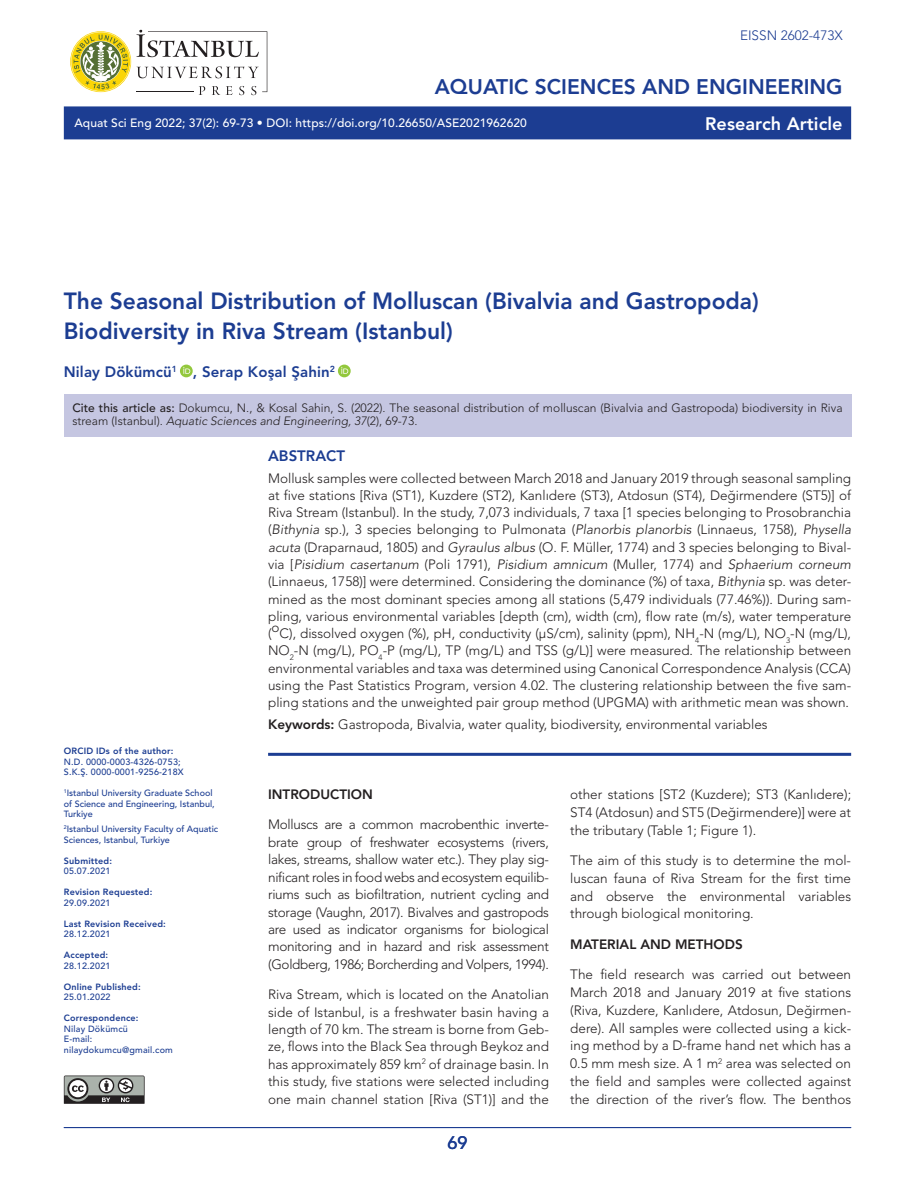
<style>
.page{position:relative;width:915px;height:1191px;background:#fff}
.page>*{position:absolute;margin:0;border:0;box-sizing:border-box;transform-origin:0 0}
.t1{font:800 23.25px/30px "Avenir LT Std";color:#1c3d92}
.t2{font:800 21px "Avenir LT Std";color:#1c3d92}
.t3{font:800 18px "Avenir LT Std";letter-spacing:.005em;color:#fff}
.t4{font:500 18px "Avenir LT Std";color:#1c3d92}
.t5{font:800 15px "Avenir LT Std";letter-spacing:.01em;color:#1c3d92}
.t6{font:300 13.5px/17.4px "Avenir LT Std";color:#231f20;text-align:justify}
.t7{font:800 13.5px "Avenir LT Std";color:#231f20}
.t8{font:300 13.5px "Avenir LT Std";color:#1c3d92}
.t9{font:300 12px/13.5px "Avenir LT Std";color:#231f20}
.t10{font:500 12px "Avenir LT Std";letter-spacing:.005em;color:#fff}
.t11{font:500 9px/10.5px "Avenir LT Std";color:#1c3d92}
.t12{font:800 9px "Avenir LT Std";letter-spacing:.02em;color:#1c3d92}
.t13{font:500 9px/10.5px "Avenir LT Std";letter-spacing:.02em;color:#1c3d92}
.s1{font-weight:500}
.s2{font-style:italic}
.s3{font-weight:800}
</style>
<div class="page">
<hr style="left:64px;top:1127px;width:786px;height:1px;background:#1c3d92">
<div style="left:64px;top:106px;width:786px;height:33px;background:#1c3d92"></div>
<div style="left:64px;top:394px;width:786px;height:43px;background:#c5c6e1"></div>
<hr style="left:268px;top:753px;width:281px;height:3px;background:#1c3d92">
<hr style="left:549px;top:753px;width:301px;height:3px;background:#1c3d92">
<svg style="left:70px;top:30px;width:197px;height:65px"></svg>
<svg style="left:180px;top:364px;width:13px;height:13px"></svg>
<svg style="left:183px;top:367px;width:7px;height:7px"></svg>
<svg style="left:338px;top:364px;width:12px;height:13px"></svg>
<svg style="left:341px;top:367px;width:7px;height:7px"></svg>
<svg style="left:64px;top:1075px;width:80px;height:28px;background:#858784"></svg>
<p class="t8" style="left:739px;top:27px;width:104px">EISSN 2602-473X</p>
<h2 class="t2" style="left:434px;top:74px;width:409px">AQUATIC SCIENCES AND ENGINEERING</h2>
<p class="t10" style="left:74px;top:116px;width:453px">Aquat Sci Eng 2022; 37(2): 69-73 • DOI: https://doi.org/10.26650/ASE2021962620</p>
<h3 class="t3" style="left:704px;top:113px;width:139px">Research Article</h3>
<h1 class="t1" style="left:64px;top:286px;width:696px">The Seasonal Distribution of Molluscan (Bivalvia and Gastropoda)<br>Biodiversity in Riva Stream (Istanbul)</h1>
<p class="t5" style="left:64px;top:363px;width:273px">Nilay Dökümcü<sup>1</sup> , Serap Koşal Şahin<sup>2</sup></p>
<p class="t9" style="left:72px;top:401px;width:771px"><span class="s1">Cite this article as:</span> Dokumcu, N., &amp; Kosal Sahin, S. (2022). The seasonal distribution of molluscan (Bivalvia and Gastropoda) biodiversity in Riva stream (Istanbul). <span class="s2">Aquatic Sciences and Engineering, 37</span>(2), 69-73.</p>
<p class="t12" style="left:64px;top:746px;width:111px">ORCID IDs of the author:</p>
<p class="t13" style="left:64px;top:756px;width:121px">N.D. 0000-0003-4326-0753;<br>S.K.Ş. 0000-0001-9256-218X</p>
<p class="t11" style="left:64px;top:788px;width:152px"><sup>1</sup>Istanbul University Graduate School of Science and Engineering, Istanbul,<br>Turkiye</p>
<p class="t11" style="left:64px;top:824px;width:156px"><sup>2</sup>Istanbul University Faculty of Aquatic<br>Sciences, Istanbul, Turkiye</p>
<p class="t12" style="left:64px;top:855px;width:50px">Submitted:</p>
<p class="t11" style="left:64px;top:866px;width:48px">05.07.2021</p>
<p class="t12" style="left:64px;top:886px;width:90px">Revision Requested:</p>
<p class="t11" style="left:64px;top:897px;width:48px">29.09.2021</p>
<p class="t12" style="left:64px;top:918px;width:103px">Last Revision Received:</p>
<p class="t11" style="left:64px;top:929px;width:48px">28.12.2021</p>
<p class="t12" style="left:64px;top:949px;width:46px">Accepted:</p>
<p class="t11" style="left:64px;top:960px;width:48px">28.12.2021</p>
<p class="t12" style="left:64px;top:981px;width:78px">Online Published:</p>
<p class="t11" style="left:64px;top:992px;width:48px">25.01.2022</p>
<p class="t12" style="left:64px;top:1012px;width:76px">Correspondence:</p>
<p class="t13" style="left:64px;top:1023px;width:111px">Nilay Dökümcü<br>E-mail: nilaydokumcu@gmail.com</p>
<p class="t5" style="left:268px;top:447px;width:78px">ABSTRACT</p>
<p class="t6" style="left:268px;top:469px;width:584px">Mollusk samples were collected between March 2018 and January 2019 through seasonal sampling at five stations [Riva (ST1), Kuzdere (ST2), Kanlıdere (ST3), Atdosun (ST4), Değirmendere (ST5)] of Riva Stream (Istanbul). In the study, 7,073 individuals, 7 taxa [1 species belonging to Prosobranchia (<span class="s2">Bithynia</span> sp.), 3 species belonging to Pulmonata (<span class="s2">Planorbis planorbis</span> (Linnaeus, 1758), <span class="s2">Physella acuta</span> (Draparnaud, 1805) and <span class="s2">Gyraulus albus</span> (O. F. Müller, 1774) and 3 species belonging to Bival&shy;via [<span class="s2">Pisidium casertanum</span> (Poli 1791), <span class="s2">Pisidium amnicum</span> (Muller, 1774) and <span class="s2">Sphaerium corneum </span>(Linnaeus, 1758)] were determined. Considering the dominance (%) of taxa, <span class="s2">Bithynia</span> sp. was deter&shy;mined as the most dominant species among all stations (5,479 individuals (77.46%)). During sam&shy;pling, various environmental variables [depth (cm), width (cm), flow rate (m/s), water temperature (oC), dissolved oxygen (%), pH, conductivity (μS/cm), salinity (ppm), NH<sub>4</sub>-N (mg/L), NO<sub>3</sub>-N (mg/L), NO<sub>2</sub>-N (mg/L), PO<sub>4</sub>-P (mg/L), TP (mg/L) and TSS (g/L)] were measured. The relationship between environmental variables and taxa was determined using Canonical Correspondence Analysis (CCA) using the Past Statistics Program, version 4.02. The clustering relationship between the five sam&shy;pling stations and the unweighted pair group method (UPGMA) with arithmetic mean was shown.</p>
<p class="t6" style="left:268px;top:715px;width:501px"><span class="s3">Keywords:</span> Gastropoda, Bivalvia, water quality, biodiversity, environmental variables</p>
<p class="t7" style="left:268px;top:786px;width:106px">INTRODUCTION</p>
<p class="t6" style="left:268px;top:816px;width:282px">Molluscs are a common macrobenthic inverte&shy;brate group of freshwater ecosystems (rivers, lakes, streams, shallow water etc.). They play sig&shy;nificant roles in food webs and ecosystem equilib&shy;riums such as biofiltration, nutrient cycling and storage (Vaughn, 2017). Bivalves and gastropods are used as indicator organisms for biological monitoring and in hazard and risk assessment (Goldberg, 1986; Borcherding and Volpers, 1994).</p>
<p class="t6" style="left:268px;top:985px;width:282px">Riva Stream, which is located on the Anatolian side of Istanbul, is a freshwater basin having a length of 70 km. The stream is borne from Geb&shy;ze, flows into the Black Sea through Beykoz and has approximately 859 km<sup>2</sup> of drainage basin. In this study, five stations were selected including one main channel station [Riva (ST1)] and the</p>
<h3 class="t4" style="left:447px;top:1132px;width:22px">69</h3>
<p class="t6" style="left:570px;top:785px;width:282px">other stations [ST2 (Kuzdere); ST3 (Kanlıdere); ST4 (Atdosun) and ST5 (Değirmendere)] were at the tributary (Table 1; Figure 1).</p>
<p class="t6" style="left:570px;top:851px;width:282px">The aim of this study is to determine the mol&shy;luscan fauna of Riva Stream for the first time and observe the environmental variables through biological monitoring.</p>
<p class="t7" style="left:570px;top:936px;width:174px">MATERIAL AND METHODS</p>
<p class="t6" style="left:570px;top:966px;width:282px">The field research was carried out between March 2018 and January 2019 at five stations (Riva, Kuzdere, Kanlıdere, Atdosun, Değirmen&shy;dere). All samples were collected using a kick&shy;ing method by a D-frame hand net which has a 0.5 mm mesh size. A 1 m<sup>2</sup> area was selected on the field and samples were collected against the direction of the river’s flow. The benthos</p>
</div>
